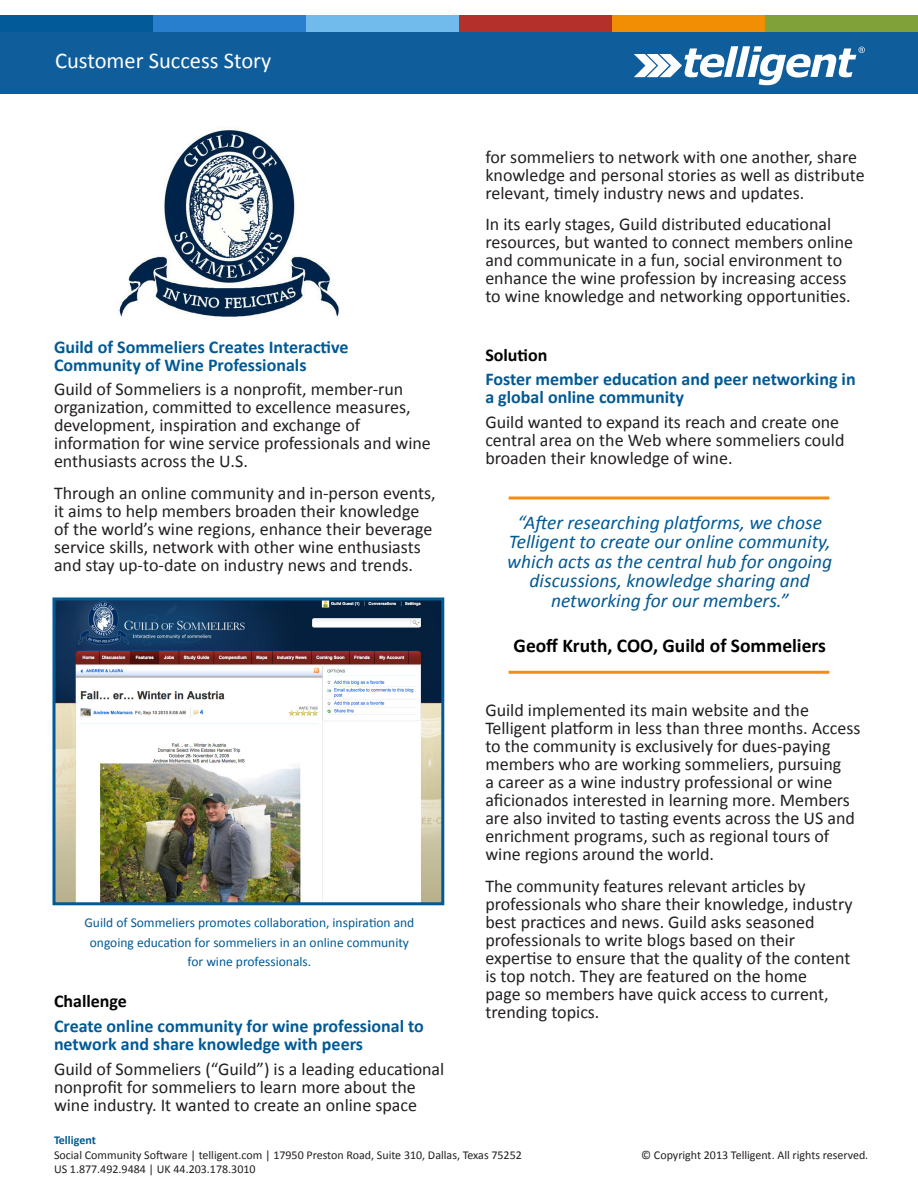
<style>
.page{position:relative;width:918px;height:1188px;background:#fff}
.page>*{position:absolute;margin:0;border:0;box-sizing:border-box;transform-origin:0 0}
.t1{font:22.5px "Calibri";color:#fff}
.t2{font:italic 19.5px/19.5px "Calibri";color:#005a95;text-align:center}
.Quote_Author{font:700 19.5px "Calibri";color:#000}
.t3{font:18px/18px "Calibri";color:#231f20}
.t4{font:700 18px/18px "Calibri";color:#015a95}
.Header-Section-Title{font:700 18px "Calibri";color:#040503}
.Image_Caption{font:13.5px "Calibri";color:#005a95}
.t5{font:12px "Calibri";color:#231f20}
.t6{font:700 12px "Calibri";color:#015a95}
</style>
<div class="page">
<div style="left:0;top:15px;width:153px;height:17px;background:#025b98"></div>
<div style="left:153px;top:15px;width:153px;height:17px;background:#277fcd"></div>
<div style="left:306px;top:15px;width:153px;height:17px;background:#70bbec"></div>
<div style="left:459px;top:15px;width:153px;height:17px;background:#b4312b"></div>
<div style="left:612px;top:15px;width:153px;height:17px;background:#f28e04"></div>
<div style="left:765px;top:15px;width:153px;height:17px;background:#80a039"></div>
<div style="left:0;top:33px;width:918px;height:61px;background:#105d9b"></div>
<svg style="left:634px;top:46px;width:231px;height:39px"></svg>
<img style="left:119px;top:130px;width:220px;height:187px">
<svg style="left:509px;top:496px;width:320px;height:4px"></svg>
<hr style="left:509px;top:671px;width:320px;height:3px;background:#f48d14">
<img style="left:56px;top:601px;width:384px;height:300px">
<div style="left:52px;top:597px;width:392px;height:308px;border:3px solid #015a95"></div>
<p class="t1" style="left:55px;top:47px;width:218px">Customer Success Story</p>
<p class="t4" style="left:54px;top:338px;width:296px">Guild of Sommeliers Creates Interactive<br>Community of Wine Professionals</p>
<p class="t3" style="left:54px;top:380px;width:378px">Guild of Sommeliers is a nonprofit, member-run organization, committed to excellence measures, development, inspiration and exchange of information for wine service professionals and wine enthusiasts across the U.S.</p>
<p class="t3" style="left:54px;top:484px;width:383px">Through an online community and in-person events, it aims to help members broaden their knowledge of the world’s wine regions, enhance their beverage service skills, network with other wine enthusiasts and stay up-to-date on industry news and trends.</p>
<p class="Image_Caption" style="left:84px;top:914px;width:331px">Guild of Sommeliers promotes collaboration, inspiration and</p>
<p class="Image_Caption" style="left:90px;top:934px;width:321px">ongoing education for sommeliers in an online community</p>
<p class="Image_Caption" style="left:188px;top:953px;width:125px">for wine professionals.</p>
<p class="Header-Section-Title" style="left:54px;top:990px;width:75px">Challenge</p>
<p class="t4" style="left:54px;top:1017px;width:371px">Create online community for wine professional to network and share knowledge with peers</p>
<p class="t3" style="left:54px;top:1060px;width:392px">Guild of Sommeliers (“Guild”) is a leading educational nonprofit for sommeliers to learn more about the wine industry. It wanted to create an online space</p>
<p class="t3" style="left:485px;top:148px;width:381px">for sommeliers to network with one another, share knowledge and personal stories as well as distribute relevant, timely industry news and updates.</p>
<p class="t3" style="left:485px;top:215px;width:369px">In its early stages, Guild distributed educational resources, but wanted to connect members online and communicate in a fun, social environment to enhance the wine profession by increasing access to wine knowledge and networking opportunities.</p>
<p class="Header-Section-Title" style="left:485px;top:343px;width:64px">Solution</p>
<p class="t4" style="left:485px;top:370px;width:372px">Foster member education and peer networking in a global online community</p>
<p class="t3" style="left:485px;top:413px;width:361px">Guild wanted to expand its reach and create one central area on the Web where sommeliers could broaden their knowledge of wine.</p>
<p class="t2" style="left:507px;top:512px;width:327px">“After researching platforms, we chose Telligent to create our online community, which acts as the central hub for ongoing discussions, knowledge sharing and networking for our members.”</p>
<p class="Quote_Author" style="left:514px;top:633px;width:314px">Geoff Kruth, COO, Guild of Sommeliers</p>
<p class="t3" style="left:485px;top:701px;width:377px">Guild implemented its main website and the Telligent platform in less than three months. Access to the community is exclusively for dues-paying members who are working sommeliers, pursuing<br>a career as a wine industry professional or wine aficionados interested in learning more. Members are also invited to tasting events across the US and enrichment programs, such as regional tours of wine regions around the world.</p>
<p class="t3" style="left:485px;top:877px;width:369px">The community features relevant articles by professionals who share their knowledge, industry best practices and news. Guild asks seasoned professionals to write blogs based on their expertise to ensure that the quality of the content is top notch. They are featured on the home<br>page so members have quick access to current, trending topics.</p>
<p class="t6" style="left:54px;top:1133px;width:43px">Telligent</p>
<p class="t5" style="left:54px;top:1147px;width:469px">Social Community Software | telligent.com | 17950 Preston Road, Suite 310, Dallas, Texas 75252</p>
<p class="t5" style="left:54px;top:1162px;width:203px">US 1.877.492.9484 | UK 44.203.178.3010</p>
<p class="t5" style="left:641px;top:1147px;width:229px">© Copyright 2013 Telligent. All rights reserved.</p>
</div>
